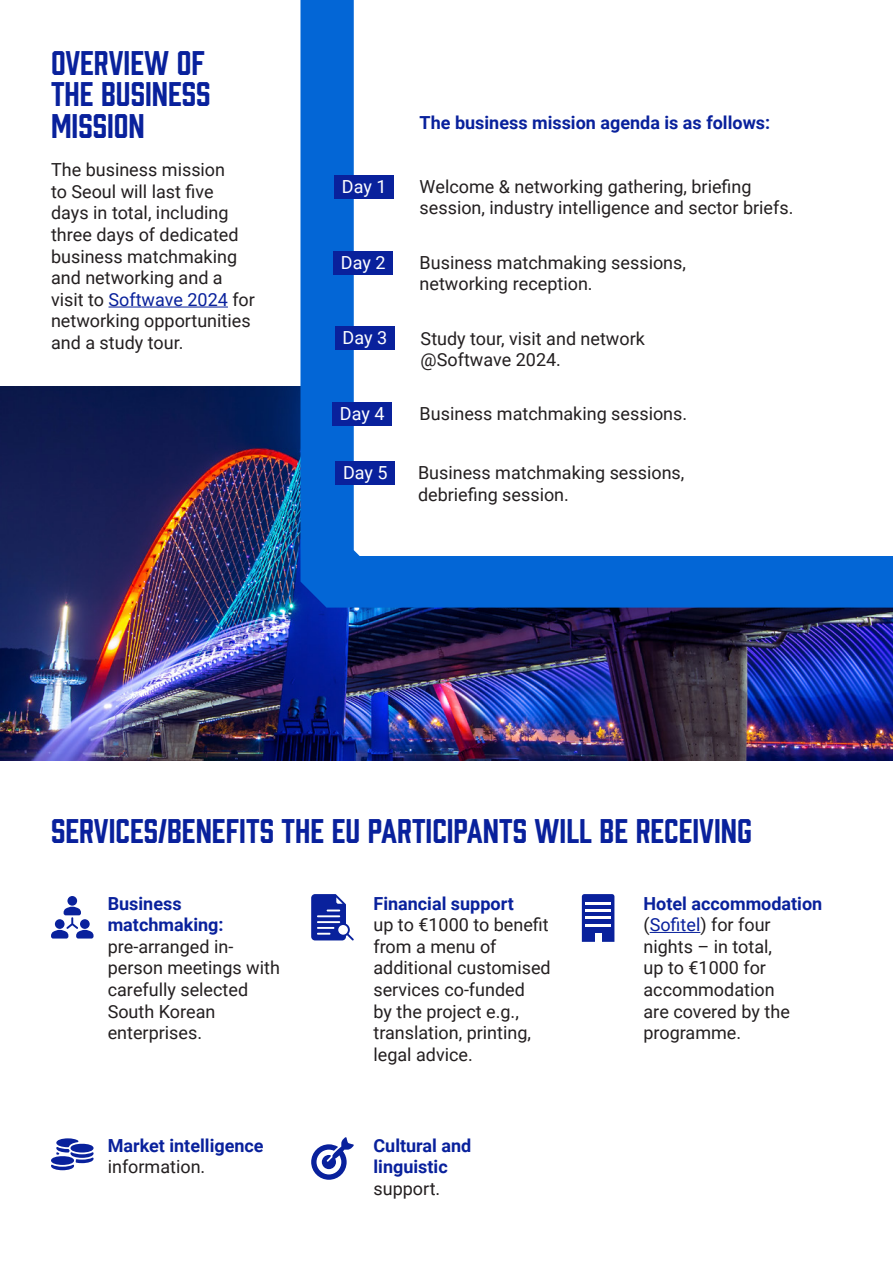
<style>
.page{position:relative;width:893px;height:1263px;background:#fff}
.page>*{position:absolute;margin:0;border:0;box-sizing:border-box;transform-origin:0 0}
.t1{font:31.5px/31.5px "Prohibition";color:#09219c}
.t2{font:18px/21.6px "Roboto";color:#231f20}
.t3{font:700 18px/21.6px "Roboto";color:#09219c}
.t4{font:18px "Roboto";color:#fff}
.s1{color:#09219c}
.s2{font-weight:700;color:#09219c}
.s3{font-weight:400;color:#231f20}
</style>
<div class="page">
<img style="left:0;top:387px;width:893px;height:373px">
<hr style="left:109px;top:307px;width:119px;height:1px;background:#09219c">
<hr style="left:650px;top:932px;width:50px;height:1px;background:#09219c">
<div style="left:67px;top:896px;width:10px;height:10px;background:#09219c;border-radius:50%"></div>
<svg style="left:51px;top:907px;width:43px;height:31px"></svg>
<svg style="left:311px;top:894px;width:43px;height:46px"></svg>
<svg style="left:51px;top:1138px;width:43px;height:32px"></svg>
<svg style="left:311px;top:1137px;width:43px;height:43px"></svg>
<svg style="left:582px;top:894px;width:32px;height:48px"></svg>
<div style="left:595px;top:933px;width:6px;height:9px;background:#fff"></div>
<hr style="left:585px;top:902px;width:26px;height:3px;background:#fff">
<hr style="left:585px;top:909px;width:26px;height:3px;background:#fff">
<hr style="left:585px;top:916px;width:26px;height:3px;background:#fff">
<hr style="left:585px;top:924px;width:26px;height:3px;background:#fff">
<svg style="left:300px;top:0;width:593px;height:608px"></svg>
<div style="left:334px;top:175px;width:60px;height:23px;background:#09219c"></div>
<div style="left:334px;top:251px;width:59px;height:23px;background:#09219c"></div>
<div style="left:335px;top:327px;width:59px;height:23px;background:#09219c"></div>
<div style="left:332px;top:402px;width:60px;height:23px;background:#09219c"></div>
<div style="left:336px;top:462px;width:59px;height:23px;background:#09219c"></div>
<p class="t1" style="left:51px;top:45px;width:161px">OVERVIEW OF<br>THE BUSINESS<br>MISSION</p>
<p class="t2" style="left:51px;top:158px;width:205px">The business mission<br>to Seoul will last five days in total, including three days of dedicated business matchmaking and networking and a visit to <span class="s1">Softwave 2024</span> for networking opportunities and a study tour.</p>
<p class="t3" style="left:420px;top:111px;width:352px">The business mission agenda is as follows:</p>
<p class="t4" style="left:342px;top:174px;width:46px">Day 1</p>
<p class="t2" style="left:420px;top:175px;width:375px">Welcome &amp; networking gathering, briefing session, industry intelligence and sector briefs.</p>
<p class="t4" style="left:341px;top:250px;width:46px">Day 2</p>
<p class="t2" style="left:420px;top:251px;width:268px">Business matchmaking sessions, networking reception.</p>
<p class="t4" style="left:343px;top:325px;width:46px">Day 3</p>
<p class="t4" style="left:340px;top:401px;width:46px">Day 4</p>
<p class="t2" style="left:421px;top:327px;width:226px">Study tour, visit and network @Softwave 2024.</p>
<p class="t2" style="left:420px;top:402px;width:269px">Business matchmaking sessions.</p>
<p class="t4" style="left:343px;top:460px;width:46px">Day 5</p>
<p class="t2" style="left:418px;top:461px;width:268px">Business matchmaking sessions, debriefing session.</p>
<p class="t1" style="left:51px;top:813px;width:702px">SERVICES/BENEFITS THE EU PARTICIPANTS WILL BE RECEIVING</p>
<p class="t2" style="left:108px;top:892px;width:174px"><span class="s2">Business matchmaking: </span>pre-arranged in&shy;person meetings with carefully selected<br>South Korean enterprises.</p>
<p class="t3" style="left:373px;top:892px;width:142px">Financial support</p>
<p class="t2" style="left:373px;top:913px;width:179px">up to €1000 to benefit from a menu of additional customised services co-funded<br>by the project e.g., translation, printing, legal advice.</p>
<p class="t3" style="left:108px;top:1134px;width:157px">Market intelligence <span class="s3">information.</span></p>
<p class="t3" style="left:373px;top:1134px;width:99px">Cultural and linguistic <span class="s3">support.</span></p>
<p class="t2" style="left:643px;top:892px;width:180px"><span class="s2">Hotel accommodation </span>(<span class="s1">Sofitel</span>) for four nights – in total,<br>up to €1000 for accommodation<br>are covered by the programme.</p>
</div>
